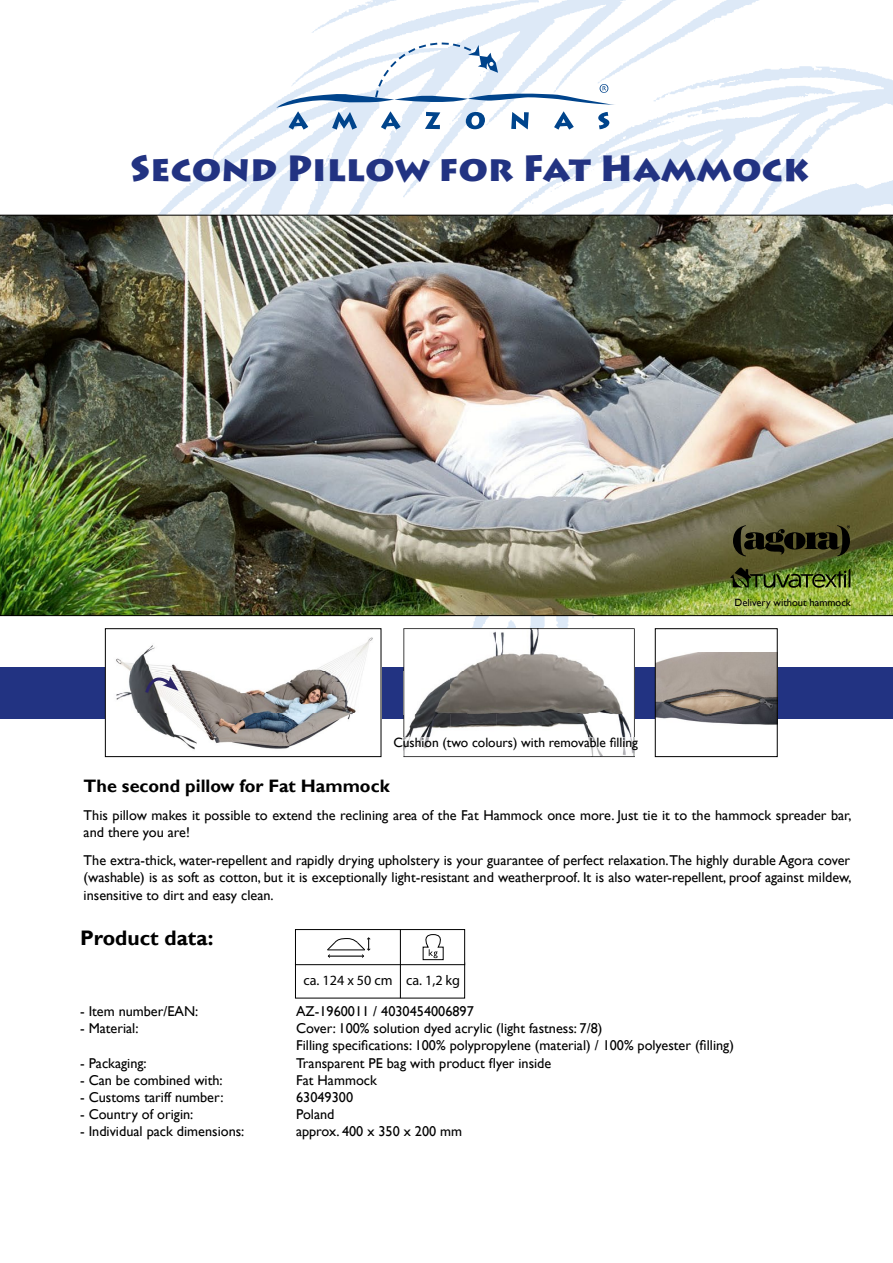
<style>
.page{position:relative;width:893px;height:1263px;background:#fff}
.page>*{position:absolute;margin:0;border:0;box-sizing:border-box;transform-origin:0 0}
.t1{font:900 36px "Lithos Pro";color:#223382}
.t2{font:700 21px "Gill Sans";color:#000}
.t3{font:700 18px "Gill Sans";color:#000}
.t4{font:14.25px/17.1px "Gill Sans";color:#000}
.t5{font:14.1px "Myriad Pro";color:#000}
.t6{font:13.5px "Gill Sans";color:#000}
.t7{font:10.5px "Gill Sans";color:#000}
</style>
<div class="page">
<img style="left:79px;top:0;width:814px;height:737px">
<svg style="left:276px;top:43px;width:341px;height:87px"></svg>
<div style="left:0;top:667px;width:893px;height:51px;background:#223382"></div>
<img style="left:0;top:215px;width:893px;height:401px">
<div style="left:295px;top:929px;width:170px;height:36px;border:1px solid #000"></div>
<svg style="left:422px;top:934px;width:22px;height:26px"></svg>
<hr style="left:400px;top:929px;width:1px;height:69px;background:#000">
<svg style="left:327px;top:937px;width:43px;height:21px"></svg>
<hr style="left:327px;top:949px;width:38px;height:1px;background:#000">
<img style="left:107px;top:630px;width:272px;height:120px">
<div style="left:105px;top:628px;width:276px;height:129px;border:1px solid #000"></div>
<div style="left:655px;top:629px;width:122px;height:128px;background:#fff"></div>
<img style="left:657px;top:653px;width:119px;height:72px">
<div style="left:655px;top:628px;width:123px;height:129px;border:1px solid #000"></div>
<svg style="left:387px;top:628px;width:262px;height:129px"></svg>
<svg style="left:144px;top:669px;width:35px;height:26px"></svg>
<svg style="left:733px;top:525px;width:117px;height:31px;background:#37361c"></svg>
<img style="left:730px;top:567px;width:120px;height:21px">
<h1 class="t1" style="left:131px;top:146px;width:680px">Second Pillow for Fat Hammock</h1>
<p class="t6" style="left:393px;top:734px;width:246px">Cushion (two colours) with removable filling</p>
<p class="t7" style="left:735px;top:597px;width:118px">Delivery without hammock</p>
<p class="t3" style="left:84px;top:775px;width:307px">The second pillow for Fat Hammock</p>
<p class="t4" style="left:84px;top:807px;width:769px">This pillow makes it possible to extend the reclining area of the Fat Hammock once more. Just tie it to the hammock spreader bar, and there you are!</p>
<p class="t4" style="left:84px;top:852px;width:769px;line-height:17.5px;text-align:justify">The extra-thick, water-repellent and rapidly drying upholstery is your guarantee of perfect relaxation.The highly durable Agora cover (washable) is as soft as cotton, but it is exceptionally light-resistant and weatherproof. It is also water-repellent, proof against mildew, insensitive to dirt and easy clean.</p>
<h2 class="t2" style="left:80px;top:925px;width:135px">Product data:</h2>
<p class="t5" style="left:303px;top:972px;width:158px">ca. 124 x 50 cm ca. 1,2 kg</p>
<p class="t4" style="left:80px;top:1003px;width:120px">- Item number/EAN:</p>
<p class="t4" style="left:296px;top:1003px;width:179px">AZ-1960011 / 4030454006897</p>
<p class="t4" style="left:80px;top:1020px;width:60px">- Material:</p>
<p class="t4" style="left:296px;top:1020px;width:439px">Cover: 100% solution dyed acrylic (light fastness: 7/8)<br>Filling specifications: 100% polypropylene (material) / 100% polyester (filling)</p>
<p class="t4" style="left:80px;top:1054px;width:68px">- Packaging:</p>
<p class="t4" style="left:296px;top:1054px;width:257px">Transparent PE bag with product flyer inside</p>
<p class="t4" style="left:80px;top:1071px;width:144px">- Can be combined with:</p>
<p class="t4" style="left:296px;top:1071px;width:82px">Fat Hammock</p>
<p class="t4" style="left:80px;top:1089px;width:145px">- Customs tariff number:</p>
<p class="t4" style="left:296px;top:1089px;width:58px">63049300</p>
<p class="t4" style="left:80px;top:1106px;width:115px">- Country of origin:</p>
<p class="t4" style="left:296px;top:1106px;width:40px">Poland</p>
<p class="t4" style="left:80px;top:1123px;width:166px">- Individual pack dimensions:</p>
<p class="t4" style="left:296px;top:1123px;width:168px">approx. 400 x 350 x 200 mm</p>
</div>
